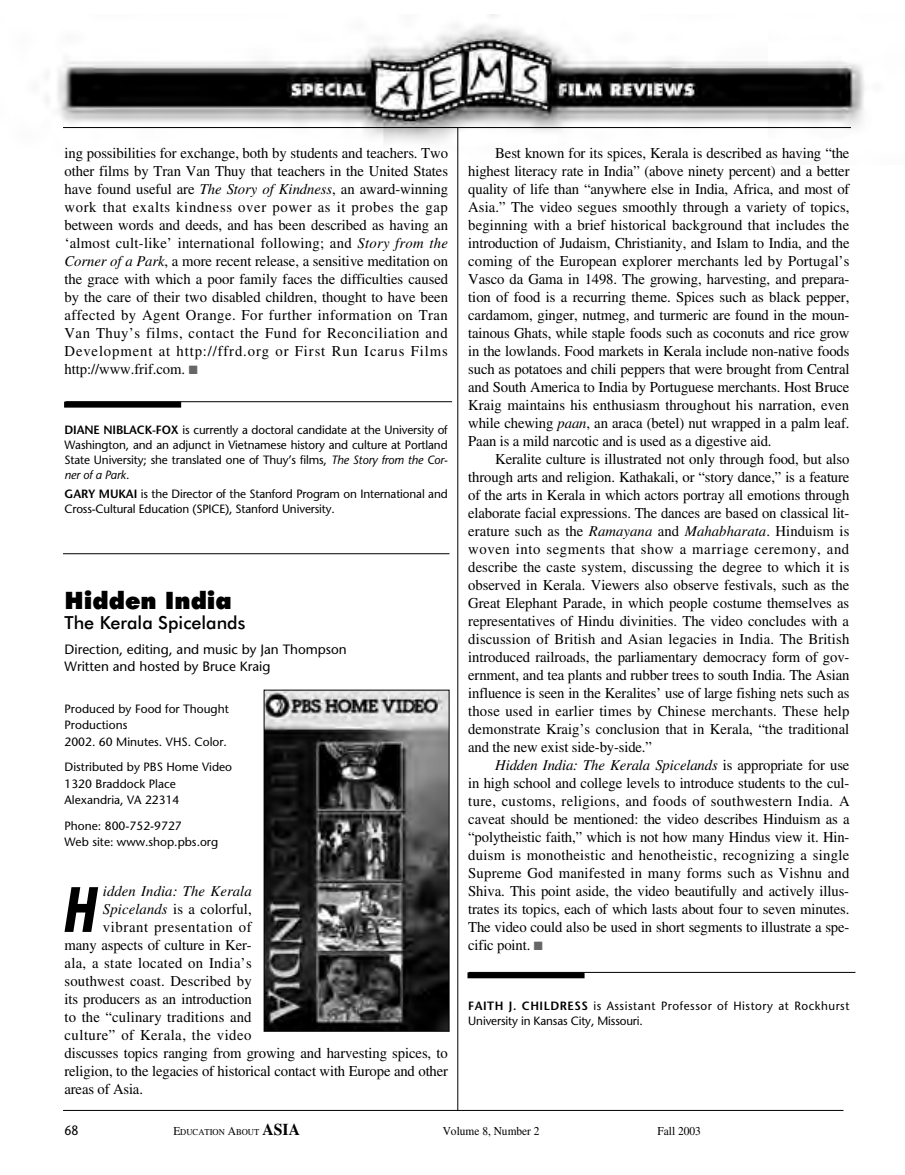
<style>
.page{position:relative;width:905px;height:1175px;background:#fff}
.page>*{position:absolute;margin:0;border:0;box-sizing:border-box;transform-origin:0 0}
.t1{font:italic 700 condensed 62.7px "Futura BT";color:#000}
.t2{font:900 24px "Futura BT";color:#000}
.t3{font:500 18px "Futura BT";color:#000}
.t4{font:15px/18px "EAA Times";letter-spacing:-.005em;color:#000;text-align:justify}
.t5{font:15px "EAA Times";letter-spacing:.02em;color:#000}
.t6{font:15px "EAA Times";letter-spacing:.035em;color:#000}
.t7{font:15px "EAA Times";letter-spacing:.04em;color:#000}
.t8{font:italic 15px "EAA Times";letter-spacing:.005em;color:#000}
.t9{font:13.5px/16.5px "Stone Sans";color:#000}
.t10{font:13.5px "Stone Sans";color:#000;scale:.9 1}
.t11{font:12px/16.5px "Stone Sans";color:#000}
.t12{font:12px/15px "Stone Sans";letter-spacing:.045em;color:#000}
.t13{font:12px "EAA Times";color:#000;scale:.95 1}
.t14{font:9px "EAA Times";color:#000;scale:.95 1}
.s1{font-style:italic}
.s2{color:#666}
.s3{font-weight:600}
.s4{font-size:12px}
.s5{font-weight:700;font-size:16.5px}
</style>
<div class="page">
<img style="left:46px;top:15px;width:819px;height:149px">
<hr style="left:63px;top:127px;width:787px;height:1px;background:#000">
<hr style="left:63px;top:1110px;width:780px;height:1px;background:#000">
<hr style="left:457px;top:127px;width:1px;height:983px;background:#000">
<hr style="left:66px;top:401px;width:386px;height:1px;background:#000">
<div style="left:64px;top:401px;width:117px;height:6px;background:#000"></div>
<hr style="left:469px;top:972px;width:386px;height:1px;background:#000">
<div style="left:467px;top:972px;width:117px;height:6px;background:#000"></div>
<hr style="left:63px;top:553px;width:386px;height:1px;background:#000">
<img style="left:266px;top:691px;width:181px;height:338px">
<div style="left:264px;top:689px;width:185px;height:342px;border:1px solid #000"></div>
<p class="t4" style="left:64px;top:145px;width:385px">ing possibilities for exchange, both by students and teachers. Two other films by Tran Van Thuy that teachers in the United States have found useful are <span class="s1">The Story of Kindness</span>, an award-winning work that exalts kindness over power as it probes the gap between words and deeds, and has been described as having an ‘almost cult-like’ international following; and <span class="s1">Story from the Corner of a Park</span>, a more recent release, a sensitive meditation on the grace with which a poor family faces the difficulties caused by the care of their two disabled children, thought to have been affected by Agent Orange. For further information on Tran Van Thuy’s films, contact the Fund for Reconciliation and Development at http://ffrd.org or First Run Icarus Films http://www.frif.com. <span class="s2">■</span></p>
<p class="t11" style="left:64px;top:423px;width:385px;line-height:15px;text-align:justify"><span class="s3">DIANE NIBLACK-FOX</span> is currently a doctoral candidate at the University of Washington, and an adjunct in Vietnamese history and culture at Portland State University; she translated one of Thuy’s films, <span class="s1">The Story from the Cor&shy;ner of a Park</span>.</p>
<p class="t11" style="left:64px;top:488px;width:385px;line-height:15px"><span class="s3">GARY MUKAI</span> is the Director of the Stanford Program on International and<br>Cross-Cultural Education (SPICE), Stanford University.</p>
<h2 class="t2" style="left:64px;top:591px;width:169px">Hidden India</h2>
<p class="t3" style="left:64px;top:615px;width:182px">The Kerala Spicelands</p>
<p class="t9" style="left:64px;top:643px;width:284px">Direction, editing, and music by Jan Thompson<br>Written and hosted by Bruce Kraig</p>
<p class="t11" style="left:64px;top:701px;width:166px">Produced by Food for Thought<br>Productions<br>2002. 60 Minutes. VHS. Color.</p>
<p class="t11" style="left:64px;top:760px;width:169px">Distributed by PBS Home Video<br>1320 Braddock Place<br>Alexandria, VA 22314</p>
<p class="t11" style="left:64px;top:818px;width:155px">Phone: 800-752-9727<br>Web site: www.shop.pbs.org</p>
<h1 class="t1" style="left:64px;top:884px;width:35px">H</h1>
<p class="t8" style="left:103px;top:885px;width:150px">idden India: The Kerala</p>
<p class="t4" style="left:103px;top:901px;width:150px"><span class="s1">Spicelands</span> is a colorful,</p>
<p class="t7" style="left:103px;top:921px;width:150px">vibrant presentation of</p>
<p class="t4" style="left:64px;top:937px;width:189px">many aspects of culture in Ker-</p>
<p class="t5" style="left:64px;top:957px;width:189px">ala, a state located on India’s</p>
<p class="t4" style="left:64px;top:973px;width:189px">southwest coast. Described by</p>
<p class="t4" style="left:64px;top:991px;width:189px">its producers as an introduction</p>
<p class="t4" style="left:64px;top:1009px;width:189px">to the “culinary traditions and</p>
<p class="t6" style="left:64px;top:1029px;width:188px">culture” of Kerala, the video</p>
<p class="t4" style="left:64px;top:1045px;width:385px">discusses topics ranging from growing and harvesting spices, to</p>
<p class="t4" style="left:64px;top:1063px;width:385px">religion, to the legacies of historical contact with Europe and other</p>
<p class="t4" style="left:64px;top:1081px;width:80px">areas of Asia.</p>
<p class="t4" style="left:468px;top:145px;width:383px;text-indent:27px">Best known for its spices, Kerala is described as having “the highest literacy rate in India” (above ninety percent) and a better quality of life than “anywhere else in India, Africa, and most of Asia.” The video segues smoothly through a variety of topics, beginning with a brief historical background that includes the introduction of Judaism, Christianity, and Islam to India, and the coming of the European explorer merchants led by Portugal’s Vasco da Gama in 1498. The growing, harvesting, and prepara&shy;tion of food is a recurring theme. Spices such as black pepper, cardamom, ginger, nutmeg, and turmeric are found in the moun&shy;tainous Ghats, while staple foods such as coconuts and rice grow in the lowlands. Food markets in Kerala include non-native foods such as potatoes and chili peppers that were brought from Central and South America to India by Portuguese merchants. Host Bruce Kraig maintains his enthusiasm throughout his narration, even while chewing <span class="s1">paan</span>, an araca (betel) nut wrapped in a palm leaf.<br>Paan is a mild narcotic and is used as a digestive aid.</p>
<p class="t4" style="left:468px;top:451px;width:383px;text-indent:27px">Keralite culture is illustrated not only through food, but also through arts and religion. Kathakali, or “story dance,” is a feature of the arts in Kerala in which actors portray all emotions through elaborate facial expressions. The dances are based on classical lit&shy;erature such as the <span class="s1">Ramayana</span> and <span class="s1">Mahabharata</span>. Hinduism is woven into segments that show a marriage ceremony, and describe the caste system, discussing the degree to which it is observed in Kerala. Viewers also observe festivals, such as the Great Elephant Parade, in which people costume themselves as representatives of Hindu divinities. The video concludes with a discussion of British and Asian legacies in India. The British introduced railroads, the parliamentary democracy form of gov&shy;ernment, and tea plants and rubber trees to south India. The Asian influence is seen in the Keralites’ use of large fishing nets such as those used in earlier times by Chinese merchants. These help demonstrate Kraig’s conclusion that in Kerala, “the traditional and the new exist side-by-side.”</p>
<p class="t4" style="left:468px;top:757px;width:383px;text-indent:27px"><span class="s1">Hidden India: The Kerala Spicelands</span> is appropriate for use in high school and college levels to introduce students to the cul&shy;ture, customs, religions, and foods of southwestern India. A caveat should be mentioned: the video describes Hinduism as a “polytheistic faith,” which is not how many Hindus view it. Hin&shy;duism is monotheistic and henotheistic, recognizing a single Supreme God manifested in many forms such as Vishnu and Shiva. This point aside, the video beautifully and actively illus&shy;trates its topics, each of which lasts about four to seven minutes.<br>The video could also be used in short segments to illustrate a spe&shy;cific point. <span class="s2">■</span></p>
<p class="t12" style="left:468px;top:999px;width:382px"><span class="s3">FAITH J. CHILDRESS</span> is Assistant Professor of History at Rockhurst<br>University in Kansas City, Missouri.</p>
<p class="t10" style="left:64px;top:1124px;width:17px">68</p>
<p class="t14" style="left:173px;top:1128px;width:135px"><span class="s4">E</span>DUCATION <span class="s4">A</span>BOUT <span class="s5">ASIA</span></p>
<p class="t13" style="left:442px;top:1126px;width:103px">Volume 8, Number 2</p>
<p class="t13" style="left:657px;top:1126px;width:47px">Fall 2003</p>
</div>
